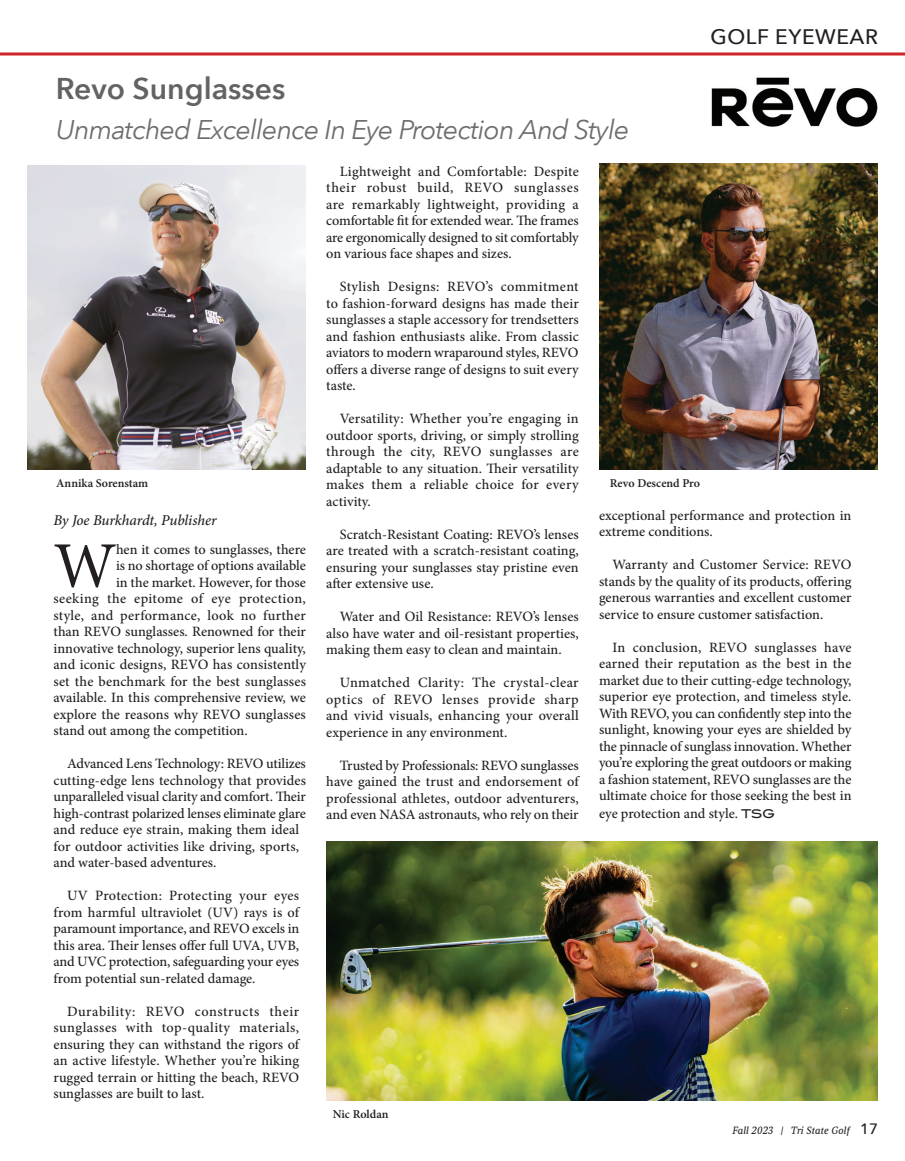
<style>
.page{position:relative;width:905px;height:1161px;background:#fff}
.page>*{position:absolute;margin:0;border:0;box-sizing:border-box;transform-origin:0 0}
.Enhanced_Justification{font:64.95px "Minion Pro";color:#231f20}
.Headline{font:600 30px "Avenir Next";color:#636366}
.Enhanced_Justification-2{font:italic 27px "Avenir Next";letter-spacing:-.03em;color:#6c6d70}
.t1{font:500 21px "Avenir Next";letter-spacing:.025em;color:#231f20}
.t2{font:italic 500 15px "Minion Pro";letter-spacing:-.01em;color:#231f20}
.Enhanced_Justification-3{font:500 14.25px/16.5px "Minion Pro";color:#231f20;text-align:justify}
.Enhanced_Justification-4{font:500 14.25px "Minion Pro";letter-spacing:.02em;color:#231f20}
.Enhanced_Justification-5{font:500 14.25px "Minion Pro";letter-spacing:.025em;color:#231f20}
.Enhanced_Justification-6{font:600 12px "Minion Pro";letter-spacing:-.005em;color:#231f20}
.t3{font:italic 10.5px "Leo";color:#231f20}
.s1{font-family:"Blair Md ITCTT Medium";font-weight:400;font-size:12px}
.s2{font-family:"Avenir Next";font-weight:500;font-style:normal;font-size:15px}
</style>
<div class="page">
<svg style="left:0;top:52px;width:904px;height:4px;background:#dc595f"></svg>
<img style="left:27px;top:165px;width:279px;height:304px">
<img style="left:599px;top:164px;width:279px;height:305px">
<img style="left:326px;top:842px;width:552px;height:259px">
<img style="left:711px;top:77px;width:167px;height:50px">
<p class="Headline" style="left:56px;top:63px;width:231px">Revo Sunglasses</p>
<p class="Enhanced_Justification-2" style="left:56px;top:107px;width:575px">Unmatched Excellence In Eye Protection And Style</p>
<p class="t1" style="left:710px;top:19px;width:169px">GOLF EYEWEAR</p>
<p class="Enhanced_Justification-3" style="left:326px;top:163px;width:254px;text-indent:14px">Lightweight and Comfortable: Despite their robust build, REVO sunglasses are remarkably lightweight, providing a comfortable fit for extended wear. The frames are ergonomically designed to sit comfortably on various face shapes and sizes.</p>
<p class="Enhanced_Justification-3" style="left:326px;top:278px;width:254px;text-indent:14px">Stylish Designs: REVO’s commitment to fashion-forward designs has made their sunglasses a staple accessory for trendsetters and fashion enthusiasts alike. From classic aviators to modern wraparound styles, REVO offers a diverse range of designs to suit every taste.</p>
<p class="Enhanced_Justification-3" style="left:326px;top:410px;width:254px;text-indent:14px">Versatility: Whether you’re engaging in outdoor sports, driving, or simply strolling through the city, REVO sunglasses are adaptable to any situation. Their versatility makes them a reliable choice for every activity.</p>
<p class="Enhanced_Justification-3" style="left:326px;top:526px;width:254px;text-indent:14px">Scratch-Resistant Coating: REVO’s lenses are treated with a scratch-resistant coating, ensuring your sunglasses stay pristine even after extensive use.</p>
<p class="Enhanced_Justification-3" style="left:326px;top:608px;width:254px;text-indent:14px">Water and Oil Resistance: REVO’s lenses also have water and oil-resistant properties, making them easy to clean and maintain.</p>
<p class="Enhanced_Justification-3" style="left:326px;top:674px;width:254px;text-indent:14px">Unmatched Clarity: The crystal-clear optics of REVO lenses provide sharp and vivid visuals, enhancing your overall experience in any environment.</p>
<p class="Enhanced_Justification-3" style="left:326px;top:757px;width:254px;text-indent:14px">Trusted by Professionals: REVO sunglasses have gained the trust and endorsement of professional athletes, outdoor adventurers, and even NASA astronauts, who rely on their</p>
<p class="Enhanced_Justification-6" style="left:56px;top:474px;width:93px">Annika Sorenstam</p>
<p class="Enhanced_Justification-6" style="left:610px;top:474px;width:92px">Revo Descend Pro</p>
<p class="Enhanced_Justification-3" style="left:599px;top:507px;width:254px">exceptional performance and protection in extreme conditions.</p>
<p class="Enhanced_Justification-3" style="left:599px;top:557px;width:254px;text-indent:14px">Warranty and Customer Service: REVO stands by the quality of its products, offering generous warranties and excellent customer service to ensure customer satisfaction.</p>
<p class="Enhanced_Justification-3" style="left:599px;top:639px;width:254px;text-indent:14px">In conclusion, REVO sunglasses have earned their reputation as the best in the market due to their cutting-edge technology, superior eye protection, and timeless style.<br>With REVO, you can confidently step into the sunlight, knowing your eyes are shielded by the pinnacle of sunglass innovation. Whether you’re exploring the great outdoors or making a fashion statement, REVO sunglasses are the ultimate choice for those seeking the best in</p>
<p class="Enhanced_Justification-3" style="left:599px;top:806px;width:178px">eye protection and style. <span class="s1">TSG</span></p>
<p class="t2" style="left:53px;top:510px;width:165px">By Joe Burkhardt, Publisher</p>
<p class="Enhanced_Justification" style="left:53px;top:523px;width:65px">W</p>
<p class="Enhanced_Justification-3" style="left:116px;top:541px;width:191px">hen it comes to sunglasses, there</p>
<p class="Enhanced_Justification-3" style="left:116px;top:557px;width:191px">is no shortage of options available</p>
<p class="Enhanced_Justification-3" style="left:116px;top:574px;width:191px">in the market. However, for those</p>
<p class="Enhanced_Justification-5" style="left:53px;top:589px;width:254px">seeking the epitome of eye protection,</p>
<p class="Enhanced_Justification-4" style="left:53px;top:606px;width:254px">style, and performance, look no further</p>
<p class="Enhanced_Justification-3" style="left:53px;top:623px;width:254px">than REVO sunglasses. Renowned for their</p>
<p class="Enhanced_Justification-3" style="left:53px;top:640px;width:254px">innovative technology, superior lens quality,</p>
<p class="Enhanced_Justification-3" style="left:53px;top:656px;width:254px">and iconic designs, REVO has consistently</p>
<p class="Enhanced_Justification-3" style="left:53px;top:673px;width:254px">set the benchmark for the best sunglasses</p>
<p class="Enhanced_Justification-3" style="left:53px;top:689px;width:254px">available. In this comprehensive review, we</p>
<p class="Enhanced_Justification-3" style="left:53px;top:706px;width:254px">explore the reasons why REVO sunglasses</p>
<p class="Enhanced_Justification-3" style="left:53px;top:722px;width:196px">stand out among the competition.</p>
<p class="Enhanced_Justification-3" style="left:53px;top:755px;width:254px;text-align:left;text-indent:14px">Advanced Lens Technology: REVO utilizes cutting-edge lens technology that provides unparalleled visual clarity and comfort. Their high-contrast polarized lenses eliminate glare and reduce eye strain, making them ideal for outdoor activities like driving, sports, and water-based adventures.</p>
<p class="Enhanced_Justification-3" style="left:53px;top:887px;width:247px;text-indent:14px">UV Protection: Protecting your eyes from harmful ultraviolet (UV) rays is of paramount importance, and REVO excels in this area. Their lenses offer full UVA, UVB, and UVC protection, safeguarding your eyes from potential sun-related damage.</p>
<p class="Enhanced_Justification-3" style="left:53px;top:1003px;width:247px;text-indent:14px">Durability: REVO constructs their sunglasses with top-quality materials, ensuring they can withstand the rigors of an active lifestyle. Whether you’re hiking rugged terrain or hitting the beach, REVO sunglasses are built to last.</p>
<p class="Enhanced_Justification-6" style="left:333px;top:1106px;width:57px">Nic Roldan</p>
<p class="t3" style="left:732px;top:1124px;width:147px">Fall 2023 | Tri State Golf <span class="s2">17</span></p>
</div>
